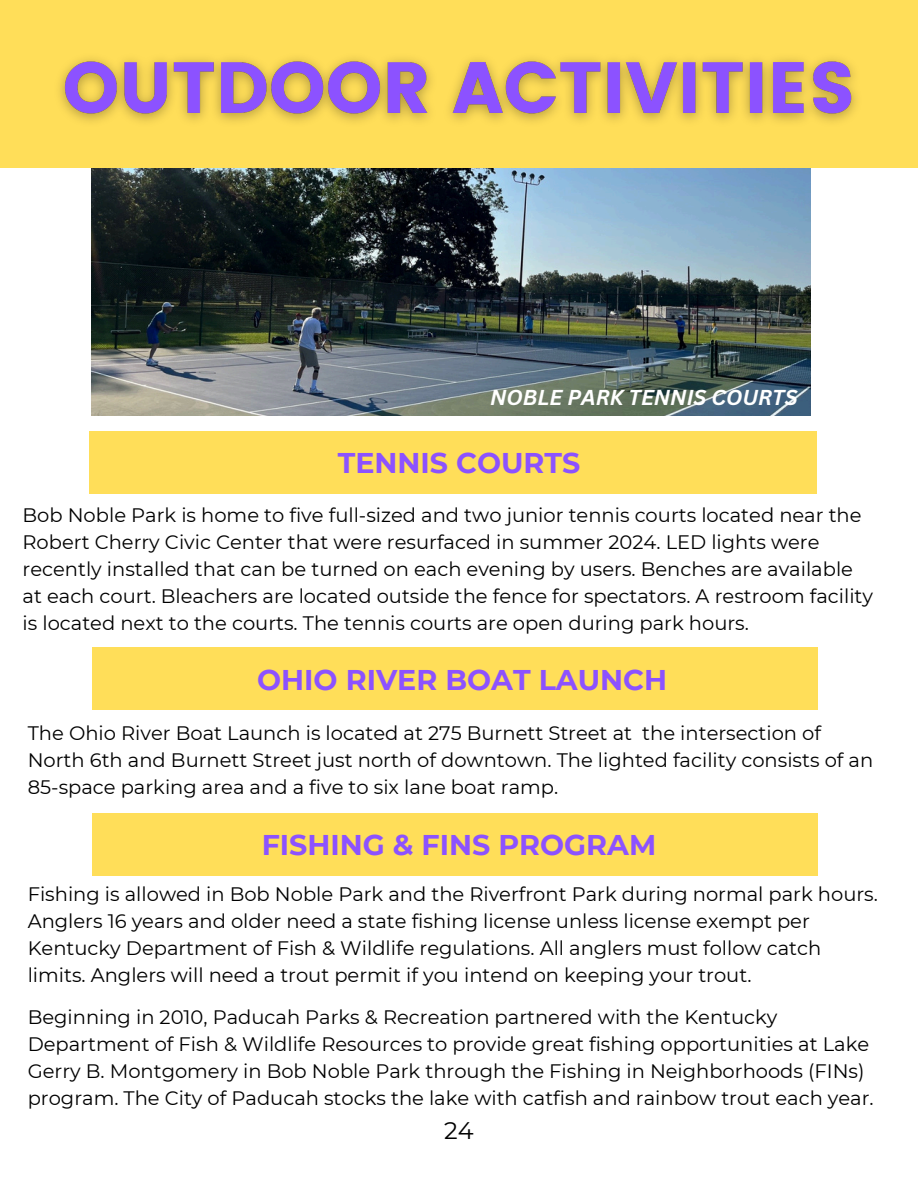
<style>
.page{position:relative;width:918px;height:1188px;background:#fff}
.page>*{position:absolute;margin:0;border:0;box-sizing:border-box;transform-origin:0 0}
.t1{font:700 28.5px "Montserrat";color:#8c52ff}
.t2{font:24px "Montserrat";color:#000}
.t3{font:italic 700 21px "Canva Sans";color:#fff}
.t4{font:19.5px/27.2px "Montserrat";color:#000}
</style>
<div class="page">
<img style="left:92px;top:168px;width:719px;height:247px">
<div style="left:0;top:0;width:918px;height:168px;background:#ffde59"></div>
<img style="left:59px;top:58px;width:797px;height:64px">
<div style="left:90px;top:431px;width:727px;height:63px;background:#ffde59"></div>
<div style="left:92px;top:647px;width:725px;height:63px;background:#ffde59"></div>
<div style="left:92px;top:813px;width:725px;height:63px;background:#ffde59"></div>
<p class="t3" style="left:490px;top:382px;width:309px">NOBLE PARK TENNIS COURTS</p>
<p class="t1" style="left:338px;top:445px;width:244px">TENNIS COURTS</p>
<h2 class="t4" style="left:23px;top:502px;width:852px">Bob Noble Park is home to five full-sized and two junior tennis courts located near the Robert Cherry Civic Center that were resurfaced in summer 2024. LED lights were recently installed that can be turned on each evening by users. Benches are available at each court. Bleachers are located outside the fence for spectators. A restroom facility is located next to the courts. The tennis courts are open during park hours.</h2>
<h2 class="t1" style="left:257px;top:662px;width:411px">OHIO RIVER BOAT LAUNCH</h2>
<p class="t4" style="left:28px;top:719px;width:847px">The Ohio River Boat Launch is located at 275 Burnett Street at the intersection of<br>North 6th and Burnett Street just north of downtown. The lighted facility consists of an<br>85-space parking area and a five to six lane boat ramp.</p>
<p class="t1" style="left:262px;top:828px;width:396px">FISHING &amp; FINS PROGRAM</p>
<h3 class="t4" style="left:28px;top:881px;width:852px">Fishing is allowed in Bob Noble Park and the Riverfront Park during normal park hours.<br>Anglers 16 years and older need a state fishing license unless license exempt per Kentucky Department of Fish &amp; Wildlife regulations. All anglers must follow catch limits. Anglers will need a trout permit if you intend on keeping your trout.</h3>
<p class="t4" style="left:28px;top:1003px;width:847px">Beginning in 2010, Paducah Parks &amp; Recreation partnered with the Kentucky Department of Fish &amp; Wildlife Resources to provide great fishing opportunities at Lake Gerry B. Montgomery in Bob Noble Park through the Fishing in Neighborhoods (FINs) program. The City of Paducah stocks the lake with catfish and rainbow trout each year.</p>
<p class="t2" style="left:444px;top:1115px;width:31px">24</p>
</div>
